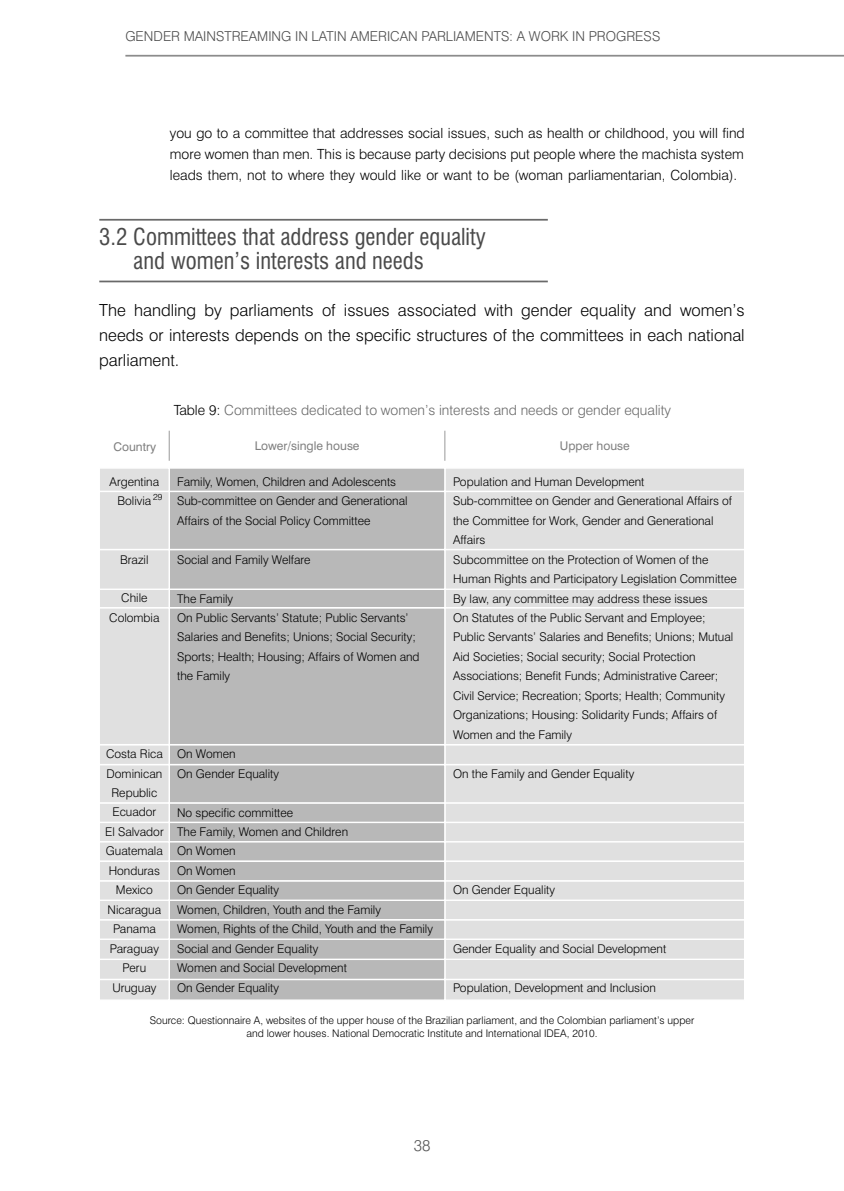
<style>
.page{position:relative;width:844px;height:1191px;background:#fff}
.page>*{position:absolute;margin:0;border:0;box-sizing:border-box;transform-origin:0 0}
.t1{font:condensed 22.75px/24.5px "Swiss 721 BT";color:#4a4a4a}
.t2{font:300 16.62px/24.8px "Swiss 721 BT";color:#000;text-align:justify}
.t3{font:300 15.75px "Swiss 721 BT";color:#595959}
.t4{font:300 14px/21px "Swiss 721 BT";color:#000;text-align:justify}
.t5{font:300 14px "Swiss 721 BT";color:#696969}
.t6{font:300 13.65px "Swiss 721 BT";color:#4d4d4d}
.t7{font:300 12.08px/19.4px "Swiss 721 BT";color:#000}
.t8{font:12.08px "Swiss 721 BT";color:#808080}
.t9{font:300 10.5px/12.6px "Swiss 721 BT";color:#000;text-align:center}
.t10{font:300 8.75px "Swiss 721 BT";color:#000}
.s1{color:#fff}
.s2{color:#000}
</style>
<div class="page">
<hr style="left:99px;top:219px;width:448px;height:2px;background:#696969">
<hr style="left:99px;top:280px;width:448px;height:2px;background:#696969">
<svg style="left:100px;top:468px;width:644px;height:532px;background:#d1d1d1"></svg>
<hr style="left:169px;top:431px;width:1px;height:30px;background:#999">
<hr style="left:444px;top:431px;width:1px;height:30px;background:#999">
<hr style="left:125px;top:55px;width:718px;height:2px;background:#8c8c8c">
<p class="t6" style="left:125px;top:31px;width:536px">GENDER MAINSTREAMING IN LATIN AMERICAN PARLIAMENTS: A WORK IN PROGRESS</p>
<p class="t4" style="left:170px;top:123px;width:576px">you go to a committee that addresses social issues, such as health or childhood, you will find more women than men. This is because party decisions put people where the machista system leads them, not to where they would like or want to be (woman parliamentarian, Colombia).<span class="s1">a</span></p>
<p class="t1" style="left:133px;top:227px;width:354px;text-indent:-34px">3.2 Committees that address gender equality and women’s interests and needs</p>
<p class="t2" style="left:99px;top:299px;width:646px">The handling by parliaments of issues associated with gender equality and women’s needs or interests depends on the specific structures of the committees in each national parliament.</p>
<p class="t5" style="left:174px;top:404px;width:498px"><span class="s2">Table 9:</span> Committees dedicated to women’s interests and needs or gender equality</p>
<p class="t8" style="left:113px;top:441px;width:44px">Country</p>
<p class="t8" style="left:255px;top:441px;width:106px">Lower/single house</p>
<p class="t7" style="left:110px;top:473px;width:51px;text-align:center">Argentina<br>Bolivia</p>
<p class="t10" style="left:153px;top:493px;width:11px">29</p>
<p class="t7" style="left:120px;top:550px;width:30px">Brazil</p>
<p class="t7" style="left:109px;top:589px;width:52px;text-align:center">Chile<br>Colombia</p>
<p class="t7" style="left:177px;top:473px;width:232px">Family, Women, Children and Adolescents<br>Sub-committee on Gender and Generational<br>Affairs of the Social Policy Committee</p>
<p class="t7" style="left:177px;top:551px;width:135px">Social and Family Welfare</p>
<p class="t7" style="left:177px;top:589px;width:244px">The Family<br>On Public Servants’ Statute; Public Servants’<br>Salaries and Benefits; Unions; Social Security;<br>Sports; Health; Housing; Affairs of Women and the Family</p>
<p class="t7" style="left:105px;top:745px;width:60px;text-align:center">Costa Rica<br>Dominican<br>Republic<br>Ecuador<br>El Salvador<br>Guatemala<br>Honduras<br>Mexico<br>Nicaragua<br>Panama<br>Paraguay<br>Peru<br>Uruguay</p>
<p class="t7" style="left:177px;top:745px;width:103px">On Women<br>On Gender Equality</p>
<p class="t7" style="left:177px;top:803px;width:257px">No specific committee<br>The Family, Women and Children<br>On Women<br>On Women<br>On Gender Equality<br>Women, Children, Youth and the Family<br>Women, Rights of the Child, Youth and the Family<br>Social and Gender Equality<br>Women and Social Development<br>On Gender Equality</p>
<p class="t8" style="left:559px;top:441px;width:71px">Upper house</p>
<p class="t7" style="left:453px;top:473px;width:285px">Population and Human Development<br>Sub-committee on Gender and Generational Affairs of the Committee for Work, Gender and Generational Affairs<br>Subcommittee on the Protection of Women of the Human Rights and Participatory Legislation Committee By law, any committee may address these issues<br>On Statutes of the Public Servant and Employee; Public Servants’ Salaries and Benefits; Unions; Mutual Aid Societies; Social security; Social Protection Associations; Benefit Funds; Administrative Career; Civil Service; Recreation; Sports; Health; Community Organizations; Housing: Solidarity Funds; Affairs of Women and the Family</p>
<p class="t7" style="left:453px;top:765px;width:183px">On the Family and Gender Equality</p>
<p class="t7" style="left:453px;top:881px;width:103px">On Gender Equality</p>
<p class="t7" style="left:453px;top:940px;width:215px">Gender Equality and Social Development</p>
<p class="t7" style="left:453px;top:978px;width:204px">Population, Development and Inclusion</p>
<p class="t9" style="left:150px;top:1015px;width:546px">Source: Questionnaire A, websites of the upper house of the Brazilian parliament, and the Colombian parliament’s upper and lower houses. National Democratic Institute and International IDEA, 2010.</p>
<p class="t3" style="left:414px;top:1139px;width:18px">38</p>
</div>
